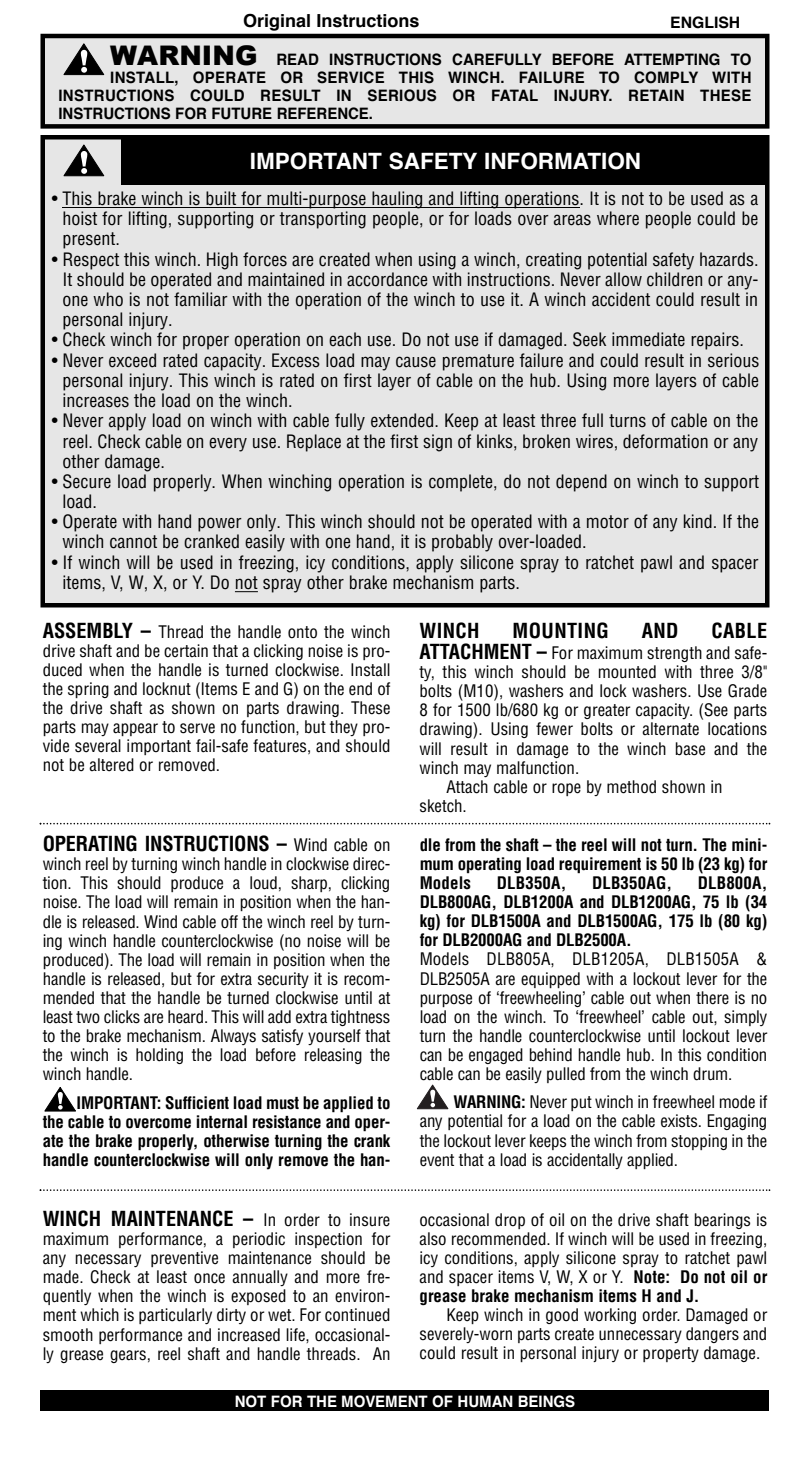
<style>
.page{position:relative;width:810px;height:1458px;background:#fff}
.page>*{position:absolute;margin:0;border:0;box-sizing:border-box;transform-origin:0 0}
.t1{font:700 22.5px "Helvetica";color:#fff}
.t2{font:700 condensed 20.25px "Helvetica";color:#000}
.t3{font:700 condensed 20.25px "Helvetica";letter-spacing:.02em;color:#000}
.t4{font:condensed 18px/20.2px "Helvetica";color:#000;text-align:justify}
.t5{font:700 18px "Helvetica";color:#000}
.t6{font:condensed 16.88px/19.1px "Helvetica";color:#000;text-align:justify}
.t7{font:700 condensed 16.88px/19.1px "Helvetica";letter-spacing:-.01em;color:#000;text-align:justify}
.t8{font:700 condensed 16.88px "Helvetica";letter-spacing:.01em;color:#000}
.t9{font:700 15.75px "Helvetica";letter-spacing:.02em;color:#000;scale:.95 1}
.t10{font:700 15.75px "Helvetica";color:#000;scale:.95 1}
.t11{font:700 15.75px "Helvetica";color:#fff;scale:.95 1}
.t12{font:700 15.75px "Helvetica";color:#000}
.s1{font-family:"Arial";font-weight:900;font-size:27px}
.s2{font-weight:700;font-size:20.25px}
.s3{font-weight:400;font-size:16.88px}
.s4{font-weight:700}
</style>
<div class="page">
<div style="left:45px;top:38px;width:720px;height:86px;background:#e6e6e6"></div>
<div style="left:40px;top:34px;width:730px;height:95px;border:4px solid #000"></div>
<svg style="left:64px;top:44px;width:40px;height:31px"></svg>
<div style="left:45px;top:140px;width:720px;height:463px;background:#e6e6e6"></div>
<div style="left:40px;top:135px;width:730px;height:473px;border:4px solid #000"></div>
<svg style="left:235px;top:591px;width:23px;height:1px"></svg>
<hr style="left:62px;top:207px;width:518px;height:1px;background:#000">
<svg style="left:64px;top:145px;width:40px;height:31px"></svg>
<div style="left:40px;top:1390px;width:730px;height:21px;background:#000"></div>
<div style="left:122px;top:136px;width:648px;height:49px;background:#000"></div>
<svg style="left:45px;top:1087px;width:31px;height:24px"></svg>
<svg style="left:40px;top:823px;width:730px;height:1px"></svg>
<svg style="left:417px;top:1085px;width:31px;height:24px"></svg>
<svg style="left:40px;top:1189px;width:730px;height:2px"></svg>
<p class="t5" style="left:243px;top:13px;width:178px">Original Instructions</p>
<p class="t12" style="left:670px;top:15px;width:72px">ENGLISH</p>
<p class="t10" style="left:110px;top:53px;width:677px"><span class="s1">WARNING</span> READ INSTRUCTIONS CAREFULLY BEFORE ATTEMPTING TO</p>
<p class="t9" style="left:110px;top:71px;width:677px">INSTALL, OPERATE OR SERVICE THIS WINCH. FAILURE TO COMPLY WITH</p>
<p class="t9" style="left:58px;top:89px;width:731px">INSTRUCTIONS COULD RESULT IN SERIOUS OR FATAL INJURY. RETAIN THESE</p>
<p class="t10" style="left:58px;top:107px;width:333px">INSTRUCTIONS FOR FUTURE REFERENCE.</p>
<h1 class="t1" style="left:250px;top:152px;width:393px">IMPORTANT SAFETY INFORMATION</h1>
<p class="t4" style="left:62px;top:189px;width:697px;text-indent:-11px">• This brake winch is built for multi-purpose hauling and lifting operations. It is not to be used as a hoist for lifting, supporting or transporting people, or for loads over areas where people could be present.</p>
<p class="t4" style="left:62px;top:249px;width:698px;text-indent:-11px">• Respect this winch. High forces are created when using a winch, creating potential safety hazards.<br>It should be operated and maintained in accordance with instructions. Never allow children or any&shy;one who is not familiar with the operation of the winch to use it. A winch accident could result in personal injury.</p>
<p class="t4" style="left:52px;top:330px;width:694px">• Check winch for proper operation on each use. Do not use if damaged. Seek immediate repairs.</p>
<p class="t4" style="left:62px;top:351px;width:698px;text-indent:-11px">• Never exceed rated capacity. Excess load may cause premature failure and could result in serious personal injury. This winch is rated on first layer of cable on the hub. Using more layers of cable increases the load on the winch.</p>
<p class="t4" style="left:62px;top:411px;width:697px;text-indent:-11px">• Never apply load on winch with cable fully extended. Keep at least three full turns of cable on the reel. Check cable on every use. Replace at the first sign of kinks, broken wires, deformation or any other damage.</p>
<p class="t4" style="left:62px;top:472px;width:698px;text-indent:-11px">• Secure load properly. When winching operation is complete, do not depend on winch to support load.</p>
<p class="t4" style="left:62px;top:512px;width:698px;text-indent:-11px">• Operate with hand power only. This winch should not be operated with a motor of any kind. If the winch cannot be cranked easily with one hand, it is probably over-loaded.</p>
<p class="t4" style="left:62px;top:552px;width:697px;text-indent:-11px">• If winch will be used in freezing, icy conditions, apply silicone spray to ratchet pawl and spacer items, V, W, X, or Y. Do not spray other brake mechanism parts.</p>
<p class="t6" style="left:43px;top:622px;width:349px"><span class="s2">ASSEMBLY –</span> Thread the handle onto the winch drive shaft and be certain that a clicking noise is pro&shy;duced when the handle is turned clockwise. Install the spring and locknut (Items E and G) on the end of the drive shaft as shown on parts drawing. These parts may appear to serve no function, but they pro&shy;vide several important fail-safe features, and should not be altered or removed.</p>
<p class="t2" style="left:420px;top:619px;width:62px">WINCH</p>
<p class="t3" style="left:513px;top:619px;width:98px">MOUNTING</p>
<p class="t2" style="left:642px;top:619px;width:38px">AND</p>
<p class="t2" style="left:712px;top:619px;width:57px">CABLE</p>
<p class="t6" style="left:420px;top:644px;width:349px"><span class="s2">ATTACHMENT –</span> For maximum strength and safe-</p>
<p class="t6" style="left:420px;top:663px;width:349px">ty, this winch should be mounted with three 3/8"</p>
<p class="t6" style="left:420px;top:682px;width:349px">bolts (M10), washers and lock washers. Use Grade</p>
<p class="t6" style="left:420px;top:701px;width:349px">8 for 1500 lb/680 kg or greater capacity. (See parts</p>
<p class="t6" style="left:420px;top:720px;width:349px">drawing). Using fewer bolts or alternate locations</p>
<p class="t6" style="left:420px;top:739px;width:349px">will result in damage to the winch base and the</p>
<p class="t6" style="left:420px;top:758px;width:161px">winch may malfunction.</p>
<p class="t6" style="left:447px;top:777px;width:278px">Attach cable or rope by method shown in</p>
<p class="t6" style="left:420px;top:796px;width:49px">sketch.</p>
<p class="t2" style="left:43px;top:832px;width:349px">OPERATING INSTRUCTIONS – <span class="s3">Wind cable on</span></p>
<p class="t6" style="left:43px;top:855px;width:349px">winch reel by turning winch handle in clockwise direc&shy;tion. This should produce a loud, sharp, clicking noise. The load will remain in position when the han&shy;dle is released. Wind cable off the winch reel by turn&shy;ing winch handle counterclockwise (no noise will be produced). The load will remain in position when the handle is released, but for extra security it is recom&shy;mended that the handle be turned clockwise until at least two clicks are heard. This will add extra tightness to the brake mechanism. Always satisfy yourself that the winch is holding the load before releasing the winch handle.</p>
<p class="t7" style="left:43px;top:1093px;width:349px;text-indent:34px">IMPORTANT: Sufficient load must be applied to the cable to overcome internal resistance and oper&shy;ate the brake properly, otherwise turning the crank handle counterclockwise will only remove the han-</p>
<p class="t2" style="left:43px;top:1207px;width:349px">WINCH MAINTENANCE – <span class="s3">In order to insure</span></p>
<p class="t6" style="left:43px;top:1230px;width:349px">maximum performance, a periodic inspection for any necessary preventive maintenance should be made. Check at least once annually and more fre&shy;quently when the winch is exposed to an environ&shy;ment which is particularly dirty or wet. For continued smooth performance and increased life, occasional&shy;ly grease gears, reel shaft and handle threads. An</p>
<p class="t7" style="left:420px;top:835px;width:349px">dle from the shaft – the reel will not turn. The mini&shy;mum operating load requirement is 50 lb (23 kg) for Models</p>
<p class="t8" style="left:497px;top:873px;width:71px">DLB350A,</p>
<p class="t8" style="left:592px;top:873px;width:82px">DLB350AG,</p>
<p class="t7" style="left:420px;top:874px;width:349px;text-indent:278px">DLB800A, DLB800AG, DLB1200A and DLB1200AG, 75 lb (34 kg) for DLB1500A and DLB1500AG, 175 lb (80 kg) for DLB2000AG and DLB2500A.</p>
<p class="t6" style="left:420px;top:950px;width:349px">Models DLB805A, DLB1205A, DLB1505A &amp; DLB2505A are equipped with a lockout lever for the purpose of ‘freewheeling’ cable out when there is no load on the winch. To ‘freewheel’ cable out, simply turn the handle counterclockwise until lockout lever can be engaged behind handle hub. In this condition cable can be easily pulled from the winch drum.</p>
<p class="t6" style="left:420px;top:1093px;width:349px;text-indent:34px"><span class="s4">WARNING:</span> Never put winch in freewheel mode if any potential for a load on the cable exists. Engaging the lockout lever keeps the winch from stopping in the event that a load is accidentally applied.</p>
<p class="t6" style="left:420px;top:1210px;width:349px">occasional drop of oil on the drive shaft bearings is also recommended. If winch will be used in freezing, icy conditions, apply silicone spray to ratchet pawl and spacer items V, W, X or Y. <span class="s4">Note: Do not oil or grease brake mechanism items H and J.</span></p>
<p class="t6" style="left:420px;top:1306px;width:349px;text-indent:27px">Keep winch in good working order. Damaged or severely-worn parts create unnecessary dangers and could result in personal injury or property damage.</p>
<p class="t11" style="left:235px;top:1395px;width:360px">NOT FOR THE MOVEMENT OF HUMAN BEINGS</p>
</div>
